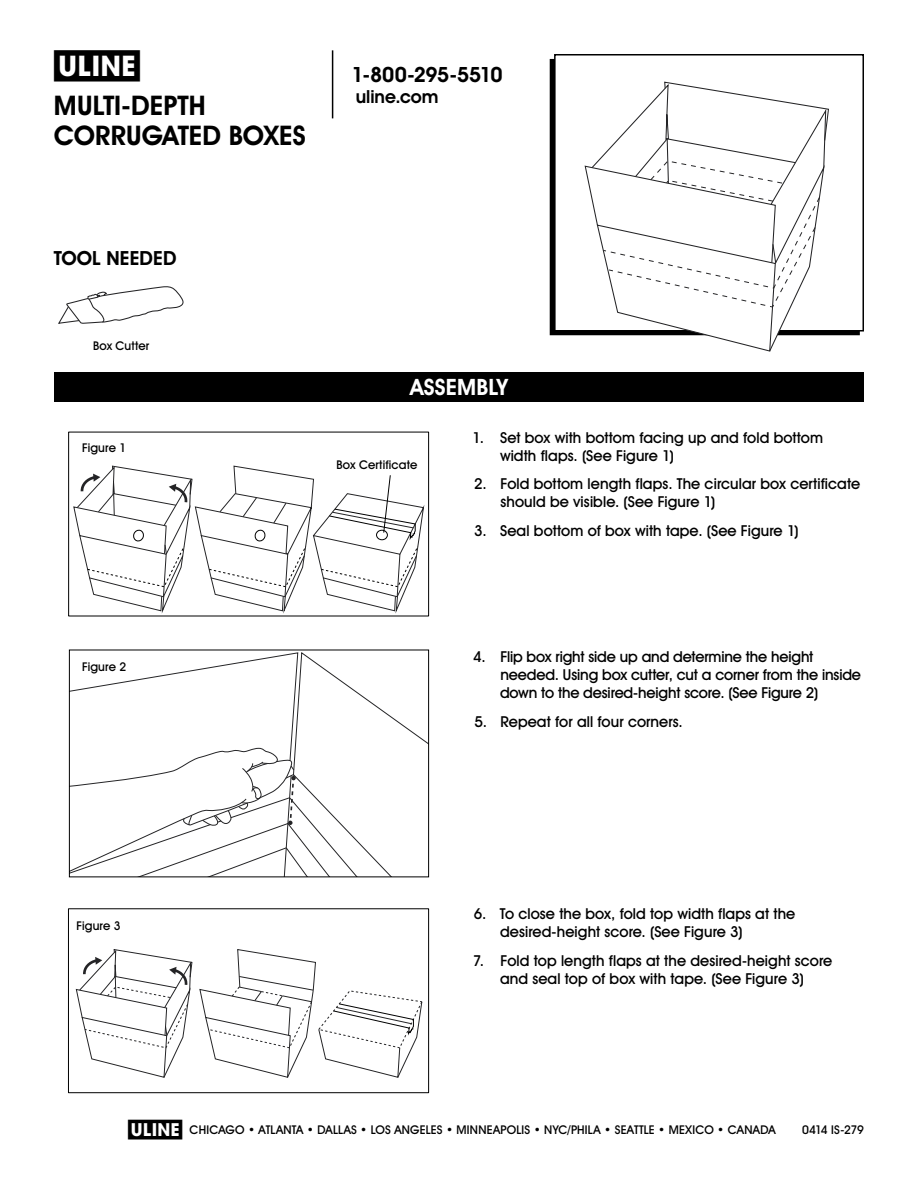
<style>
.page{position:relative;width:918px;height:1188px;background:#fff}
.page>*{position:absolute;margin:0;border:0;box-sizing:border-box;transform-origin:0 0}
.t1{font:700 28.5px "Uline Two Knine";color:#000}
.t2{font:700 27px/30px "Uline Two Knine";color:#000}
.t3{font:700 22.5px "Uline Two Knine";letter-spacing:.01em;color:#fff}
.t4{font:700 21px "Uline Two Knine";letter-spacing:-.02em;color:#000}
.t5{font:700 19.5px "Uline Two Knine";letter-spacing:.005em;color:#000}
.t6{font:700 18px "Uline Two Knine";color:#000}
.t7{font:15px/18px "Uline Two Knine";letter-spacing:.005em;color:#000}
.t8{font:12px "Uline Two Knine";letter-spacing:.015em;color:#000}
.t9{font:12px "Uline Two Knine";letter-spacing:-.03em;color:#000}
.s1{font-size:18px}
</style>
<div class="page">
<hr style="left:332px;top:50px;width:1px;height:68px;background:#000">
<div style="left:54px;top:372px;width:810px;height:30px;background:#000"></div>
<div style="left:554px;top:54px;width:310px;height:278px;border:2px solid #000"></div>
<svg style="left:71px;top:652px;width:356px;height:223px"></svg>
<div style="left:69px;top:650px;width:360px;height:227px;border:1px solid #000"></div>
<svg style="left:76px;top:949px;width:116px;height:129px"></svg>
<svg style="left:200px;top:949px;width:222px;height:129px"></svg>
<div style="left:68px;top:908px;width:361px;height:185px;border:1px solid #000"></div>
<svg style="left:584px;top:81px;width:246px;height:271px"></svg>
<div style="left:68px;top:432px;width:361px;height:184px;border:1px solid #000"></div>
<svg style="left:73px;top:466px;width:351px;height:147px"></svg>
<svg style="left:58px;top:286px;width:126px;height:38px"></svg>
<h1 class="t1" style="left:54px;top:49px;width:87px">Π</h1>
<h2 class="t2" style="left:54px;top:90px;width:253px">MULTI-DEPTH<br>CORRUGATED BOXES</h2>
<h3 class="t4" style="left:352px;top:62px;width:152px">1-800-295-5510</h3>
<p class="t6" style="left:356px;top:86px;width:84px">ULINE.COM</p>
<h3 class="t5" style="left:54px;top:246px;width:124px">TOOL NEEDED</h3>
<p class="t8" style="left:93px;top:338px;width:58px">Box Cutter</p>
<p class="t8" style="left:82px;top:441px;width:46px">Figure 1</p>
<h3 class="t3" style="left:410px;top:373px;width:99px">ASSEMBLY</h3>
<p class="t7" style="left:500px;top:428px;width:325px;text-indent:-27px">1. Set box with bottom facing up and fold bottom width flaps. (See Figure 1)</p>
<p class="t7" style="left:500px;top:475px;width:361px;text-indent:-26px">2. Fold bottom length flaps. The circular box certificate should be visible. (See Figure 1)</p>
<p class="t7" style="left:474px;top:522px;width:326px">3. Seal bottom of box with tape. (See Figure 1)</p>
<p class="t8" style="left:336px;top:458px;width:83px">Box Certificate</p>
<p class="t8" style="left:82px;top:659px;width:46px">Figure 2</p>
<p class="t7" style="left:500px;top:648px;width:363px;text-indent:-27px">4. Flip box right side up and determine the height needed. Using box cutter, cut a corner from the inside down to the desired-height score. (See Figure 2)</p>
<p class="t7" style="left:474px;top:713px;width:210px">5. Repeat for all four corners.</p>
<p class="t8" style="left:77px;top:918px;width:46px">Figure 3</p>
<p class="t7" style="left:500px;top:905px;width:297px;text-indent:-26px">6. To close the box, fold top width flaps at the desired-height score. (See Figure 3)</p>
<p class="t7" style="left:473px;top:952px;width:361px;text-align:center">7. Fold top length flaps at the desired-height score and seal top of box with tape. (See Figure 3)</p>
<p class="t8" style="left:128px;top:1122px;width:649px"><span class="s1">π</span> CHICAGO • ATLANTA • DALLAS • LOS ANGELES • MINNEAPOLIS • NYC/PHILA • SEATTLE • MEXICO • CANADA</p>
<p class="t9" style="left:802px;top:1122px;width:63px">0414 IS-279</p>
</div>
